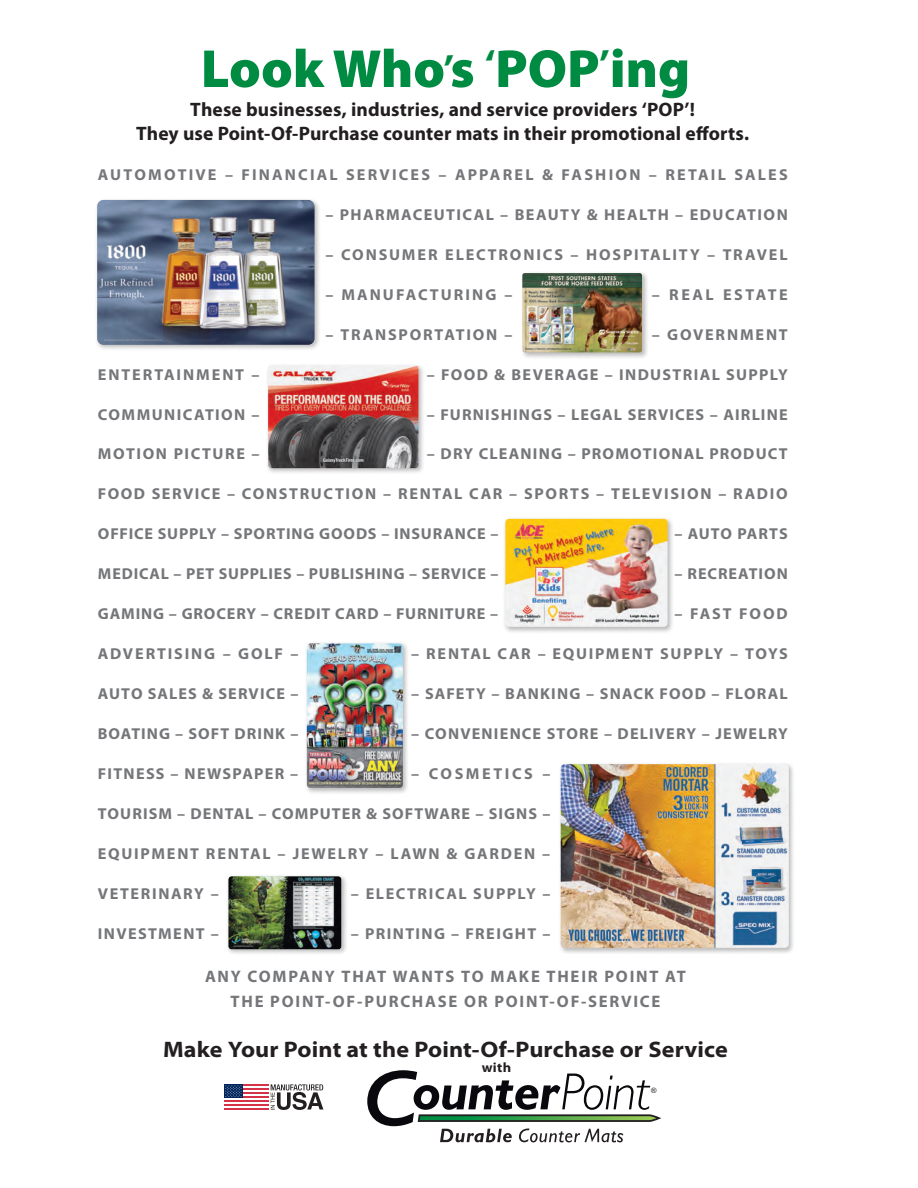
<style>
.page{position:relative;width:918px;height:1188px;background:#fff}
.page>*{position:absolute;margin:0;border:0;box-sizing:border-box;transform-origin:0 0}
.t1{font:900 54px "Myriad Pro";color:#008b43}
.t2{font:700 semi-expanded 22.5px "Myriad Pro";letter-spacing:.005em;color:#231f20}
.t3{font:700 19.5px/24px "Myriad Pro";letter-spacing:.005em;color:#231f20;text-align:center}
.t4{font:700 16.65px/25px "Myriad Pro";letter-spacing:.105em;color:#757679;text-align:center}
.t5{font:700 15.9px "Myriad Pro";letter-spacing:.085em;color:#757679}
.t6{font:700 15.9px "Myriad Pro";letter-spacing:.05em;color:#757679}
.t7{font:700 15.9px "Myriad Pro";letter-spacing:.115em;color:#757679}
.t8{font:700 15.9px "Myriad Pro";letter-spacing:.065em;color:#757679}
.t9{font:700 15.9px "Myriad Pro";letter-spacing:.135em;color:#757679}
.t10{font:700 15.9px "Myriad Pro";letter-spacing:.055em;color:#757679}
.t11{font:700 15.9px "Myriad Pro";letter-spacing:.105em;color:#757679}
.t12{font:700 15.9px "Myriad Pro";letter-spacing:.06em;color:#757679}
.t13{font:700 15.9px "Myriad Pro";letter-spacing:.12em;color:#757679}
.t14{font:700 15.9px "Myriad Pro";letter-spacing:.11em;color:#757679}
.t15{font:700 15.9px "Myriad Pro";letter-spacing:.13em;color:#757679}
.t16{font:700 15.9px "Myriad Pro";letter-spacing:.15em;color:#757679}
.t17{font:700 15.9px "Myriad Pro";letter-spacing:.16em;color:#757679}
.t18{font:700 semi-expanded 13.5px "Myriad Pro";color:#231f20}
.t19{font:italic 7.35px "Gill Sans";color:#231f20}
.s1{font-size:36px}
</style>
<div class="page">
<div style="left:95px;top:197px;width:226px;height:154px;background:#231f20;opacity:.3"></div>
<img style="left:97px;top:200px;width:217px;height:145px">
<div style="left:226px;top:874px;width:122px;height:82px;background:#231f20;opacity:.3"></div>
<div style="left:228px;top:876px;width:114px;height:74px;background:#85c878;opacity:.35"></div>
<div style="left:558px;top:762px;width:238px;height:192px;background:#231f20;opacity:.3"></div>
<img style="left:561px;top:764px;width:228px;height:184px">
<div style="left:304px;top:641px;width:105px;height:154px;background:#231f20;opacity:.3"></div>
<img style="left:307px;top:643px;width:96px;height:145px">
<div style="left:266px;top:363px;width:159px;height:111px;background:#231f20;opacity:.3"></div>
<img style="left:268px;top:365px;width:150px;height:103px">
<div style="left:520px;top:270px;width:129px;height:89px;background:#231f20;opacity:.3"></div>
<img style="left:522px;top:273px;width:120px;height:79px">
<div style="left:503px;top:517px;width:171px;height:116px;background:#231f20;opacity:.3"></div>
<img style="left:505px;top:519px;width:163px;height:108px">
<svg style="left:367px;top:1070px;width:294px;height:72px"></svg>
<hr style="left:224px;top:1108px;width:45px;height:2px;background:#d63247">
<hr style="left:224px;top:1104px;width:45px;height:2px;background:#d63247">
<hr style="left:224px;top:1100px;width:45px;height:2px;background:#d63247">
<hr style="left:242px;top:1096px;width:27px;height:2px;background:#d63247">
<hr style="left:242px;top:1092px;width:27px;height:2px;background:#d63247">
<hr style="left:242px;top:1088px;width:27px;height:2px;background:#d63247">
<hr style="left:242px;top:1084px;width:27px;height:2px;background:#d63247">
<div style="left:224px;top:1084px;width:18px;height:14px;background:#00255d"></div>
<svg style="left:225px;top:1085px;width:17px;height:12px"></svg>
<svg style="left:271px;top:1084px;width:52px;height:26px"></svg>
<h1 class="t1" style="left:201px;top:33px;width:491px">Look Who<span class="s1">’</span>s <sup>‘</sup>POP<sup>’</sup>ing</h1>
<p class="t3" style="left:136px;top:97px;width:615px">These businesses, industries, and service providers ‘POP’!<br>They use Point-Of-Purchase counter mats in their promotional efforts.</p>
<p class="t9" style="left:98px;top:164px;width:691px">AUTOMOTIVE – FINANCIAL SERVICES – APPAREL &amp; FASHION – RETAIL SALES</p>
<p class="t5" style="left:326px;top:204px;width:464px">– PHARMACEUTICAL – BEAUTY &amp; HEALTH – EDUCATION</p>
<p class="t7" style="left:326px;top:244px;width:464px">– CONSUMER ELECTRONICS – HOSPITALITY – TRAVEL</p>
<p class="t15" style="left:326px;top:284px;width:188px">– MANUFACTURING –</p>
<p class="t16" style="left:652px;top:284px;width:137px">– REAL ESTATE</p>
<p class="t14" style="left:326px;top:324px;width:188px">– TRANSPORTATION –</p>
<p class="t7" style="left:652px;top:324px;width:137px">– GOVERNMENT</p>
<p class="t13" style="left:98px;top:364px;width:163px">ENTERTAINMENT –</p>
<p class="t5" style="left:427px;top:364px;width:362px">– FOOD &amp; BEVERAGE – INDUSTRIAL SUPPLY</p>
<p class="t5" style="left:98px;top:404px;width:163px">COMMUNICATION –</p>
<p class="t5" style="left:427px;top:404px;width:362px">– FURNISHINGS – LEGAL SERVICES – AIRLINE</p>
<p class="t5" style="left:98px;top:444px;width:163px">MOTION PICTURE –</p>
<p class="t5" style="left:427px;top:444px;width:362px">– DRY CLEANING – PROMOTIONAL PRODUCT</p>
<p class="t5" style="left:98px;top:484px;width:691px">FOOD SERVICE – CONSTRUCTION – RENTAL CAR – SPORTS – TELEVISION – RADIO</p>
<p class="t6" style="left:98px;top:524px;width:402px">OFFICE SUPPLY – SPORTING GOODS – INSURANCE –</p>
<p class="t10" style="left:674px;top:524px;width:115px">– AUTO PARTS</p>
<p class="t6" style="left:98px;top:564px;width:402px">MEDICAL – PET SUPPLIES – PUBLISHING – SERVICE –</p>
<p class="t12" style="left:674px;top:564px;width:115px">– RECREATION</p>
<p class="t10" style="left:98px;top:604px;width:402px">GAMING – GROCERY – CREDIT CARD – FURNITURE –</p>
<p class="t13" style="left:674px;top:604px;width:115px">– FAST FOOD</p>
<p class="t7" style="left:98px;top:644px;width:202px">ADVERTISING – GOLF –</p>
<p class="t5" style="left:411px;top:644px;width:378px">– RENTAL CAR – EQUIPMENT SUPPLY – TOYS</p>
<p class="t12" style="left:98px;top:684px;width:202px">AUTO SALES &amp; SERVICE –</p>
<p class="t5" style="left:411px;top:684px;width:378px">– SAFETY – BANKING – SNACK FOOD – FLORAL</p>
<p class="t8" style="left:98px;top:724px;width:202px">BOATING – SOFT DRINK –</p>
<p class="t5" style="left:411px;top:724px;width:378px">– CONVENIENCE STORE – DELIVERY – JEWELRY</p>
<p class="t5" style="left:98px;top:764px;width:202px">FITNESS – NEWSPAPER –</p>
<p class="t17" style="left:411px;top:764px;width:141px">– COSMETICS –</p>
<p class="t8" style="left:98px;top:804px;width:454px">TOURISM – DENTAL – COMPUTER &amp; SOFTWARE – SIGNS –</p>
<p class="t11" style="left:98px;top:844px;width:454px">EQUIPMENT RENTAL – JEWELRY – LAWN &amp; GARDEN –</p>
<p class="t5" style="left:98px;top:884px;width:122px">VETERINARY –</p>
<p class="t5" style="left:351px;top:884px;width:201px">– ELECTRICAL SUPPLY –</p>
<p class="t5" style="left:98px;top:924px;width:122px">INVESTMENT –</p>
<p class="t5" style="left:351px;top:924px;width:201px">– PRINTING – FREIGHT –</p>
<p class="t4" style="left:205px;top:963px;width:482px">ANY COMPANY THAT WANTS TO MAKE THEIR POINT AT<br>THE POINT-OF-PURCHASE OR POINT-OF-SERVICE</p>
<h2 class="t2" style="left:163px;top:1034px;width:566px">Make Your Point at the Point-Of-Purchase or Service</h2>
<p class="t18" style="left:482px;top:1058px;width:31px">with</p>
<p class="t19" style="left:651px;top:1086px;width:7px">®</p>
</div>
